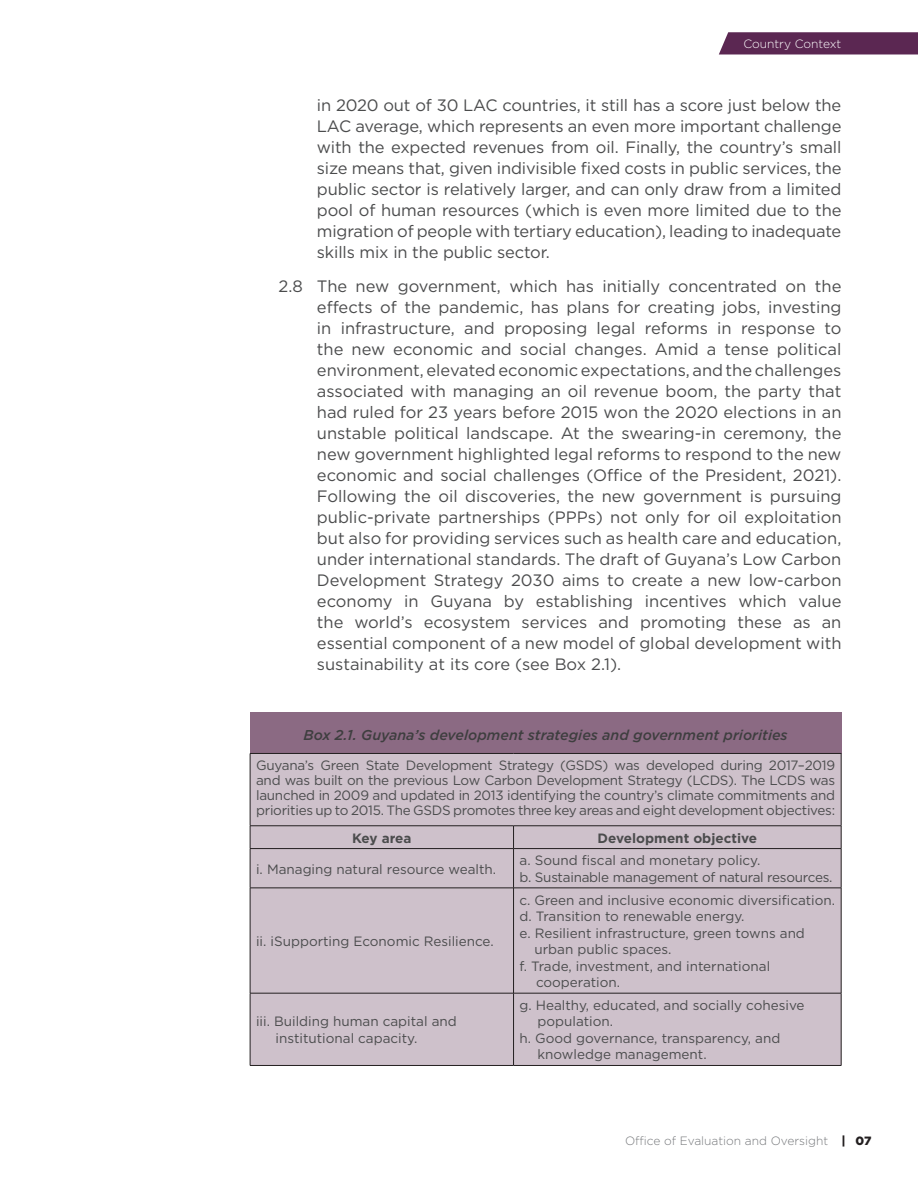
<style>
.page{position:relative;width:918px;height:1188px;background:#fff}
.page>*{position:absolute;margin:0;border:0;box-sizing:border-box;transform-origin:0 0}
.t1{font:16.5px/21px "Gotham";letter-spacing:-.01em;color:#4b4c4d;text-align:justify}
.t2{font:italic 500 14.25px "Gotham";color:#3e3e3f}
.t3{font:13.5px/15px "Gotham";color:#4b4c4d;text-align:justify}
.t4{font:13.5px/16.5px "Gotham";letter-spacing:-.02em;color:#4b4c4d}
.t5{font:700 13.5px "Gotham";color:#4b4c4d}
.t6{font:300 12px "Gotham";color:#76787b}
.t7{font:300 12px "Gotham";color:#fff}
.s1{font-weight:900;color:#231f20}
</style>
<div class="page">
<div style="left:719px;top:32px;width:199px;height:22px;background:#5b2752"></div>
<div style="left:250px;top:712px;width:591px;height:41px;background:#8b6a83"></div>
<div style="left:251px;top:754px;width:590px;height:311px;background:#cec1cb"></div>
<hr style="left:250px;top:753px;width:264px;height:1px;background:#231f20">
<hr style="left:250px;top:754px;width:1px;height:72px;background:#231f20">
<hr style="left:514px;top:753px;width:327px;height:1px;background:#231f20">
<hr style="left:841px;top:754px;width:1px;height:72px;background:#231f20">
<hr style="left:250px;top:826px;width:264px;height:1px;background:#231f20">
<svg style="left:250px;top:826px;width:1px;height:22px"></svg>
<hr style="left:514px;top:826px;width:327px;height:1px;background:#231f20">
<svg style="left:513px;top:827px;width:1px;height:21px"></svg>
<svg style="left:841px;top:826px;width:1px;height:22px"></svg>
<hr style="left:250px;top:848px;width:264px;height:1px;background:#231f20">
<hr style="left:250px;top:849px;width:1px;height:39px;background:#231f20">
<hr style="left:514px;top:848px;width:327px;height:1px;background:#231f20">
<hr style="left:513px;top:849px;width:1px;height:39px;background:#231f20">
<hr style="left:841px;top:849px;width:1px;height:39px;background:#231f20">
<hr style="left:250px;top:888px;width:264px;height:1px;background:#231f20">
<hr style="left:250px;top:888px;width:1px;height:105px;background:#231f20">
<hr style="left:514px;top:888px;width:327px;height:1px;background:#231f20">
<hr style="left:513px;top:888px;width:1px;height:105px;background:#231f20">
<hr style="left:841px;top:888px;width:1px;height:105px;background:#231f20">
<hr style="left:250px;top:993px;width:264px;height:1px;background:#231f20">
<hr style="left:250px;top:993px;width:1px;height:72px;background:#231f20">
<hr style="left:514px;top:993px;width:327px;height:1px;background:#231f20">
<hr style="left:513px;top:993px;width:1px;height:72px;background:#231f20">
<hr style="left:841px;top:993px;width:1px;height:72px;background:#231f20">
<hr style="left:250px;top:1065px;width:264px;height:1px;background:#231f20">
<hr style="left:514px;top:1065px;width:327px;height:1px;background:#231f20">
<p class="t7" style="left:743px;top:36px;width:100px">Country Context</p>
<p class="t1" style="left:317px;top:94px;width:526px">in 2020 out of 30 LAC countries, it still has a score just below the LAC average, which represents an even more important challenge with the expected revenues from oil. Finally, the country’s small size means that, given indivisible fixed costs in public services, the public sector is relatively larger, and can only draw from a limited pool of human resources (which is even more limited due to the migration of people with tertiary education), leading to inadequate skills mix in the public sector.</p>
<p class="t1" style="left:317px;top:275px;width:526px;text-indent:-38px">2.8 The new government, which has initially concentrated on the effects of the pandemic, has plans for creating jobs, investing in infrastructure, and proposing legal reforms in response to the new economic and social changes. Amid a tense political environment, elevated economic expectations, and the challenges associated with managing an oil revenue boom, the party that had ruled for 23 years before 2015 won the 2020 elections in an unstable political landscape. At the swearing-in ceremony, the new government highlighted legal reforms to respond to the new economic and social challenges (Office of the President, 2021).<br>Following the oil discoveries, the new government is pursuing public-private partnerships (PPPs) not only for oil exploitation but also for providing services such as health care and education, under international standards. The draft of Guyana’s Low Carbon Development Strategy 2030 aims to create a new low-carbon economy in Guyana by establishing incentives which value the world’s ecosystem services and promoting these as an essential component of a new model of global development with sustainability at its core (see Box 2.1).</p>
<p class="t2" style="left:304px;top:726px;width:486px">Box 2.1. Guyana’s development strategies and government priorities</p>
<p class="t3" style="left:256px;top:758px;width:581px">Guyana’s Green State Development Strategy (GSDS) was developed during 2017–2019 and was built on the previous Low Carbon Development Strategy (LCDS). The LCDS was launched in 2009 and updated in 2013 identifying the country’s climate commitments and priorities up to 2015. The GSDS promotes three key areas and eight development objectives:</p>
<p class="t5" style="left:352px;top:829px;width:61px">Key area</p>
<p class="t5" style="left:598px;top:829px;width:161px">Development objective</p>
<p class="t3" style="left:256px;top:861px;width:242px">i. Managing natural resource wealth.</p>
<p class="t4" style="left:520px;top:852px;width:314px">a. Sound fiscal and monetary policy.<br>b. Sustainable management of natural resources.</p>
<p class="t3" style="left:256px;top:933px;width:239px">ii. iSupporting Economic Resilience.</p>
<p class="t3" style="left:276px;top:1013px;width:183px;line-height:16.5px;text-indent:-19px">iii. Building human capital and institutional capacity.</p>
<p class="t3" style="left:520px;top:892px;width:317px">c. Green and inclusive economic diversification.</p>
<p class="t3" style="left:520px;top:909px;width:226px">d. Transition to renewable energy.</p>
<p class="t3" style="left:520px;top:925px;width:287px">e. Resilient infrastructure, green towns and</p>
<p class="t3" style="left:535px;top:942px;width:139px">urban public spaces.</p>
<p class="t3" style="left:520px;top:958px;width:252px">f. Trade, investment, and international</p>
<p class="t3" style="left:536px;top:975px;width:86px">cooperation.</p>
<p class="t3" style="left:520px;top:997px;width:287px">g. Healthy, educated, and socially cohesive</p>
<p class="t3" style="left:538px;top:1014px;width:77px">population.</p>
<p class="t3" style="left:520px;top:1030px;width:262px">h. Good governance, transparency, and</p>
<p class="t3" style="left:538px;top:1047px;width:171px">knowledge management.</p>
<p class="t6" style="left:625px;top:1134px;width:248px">Office of Evaluation and Oversight <span class="s1">| 07</span></p>
</div>
